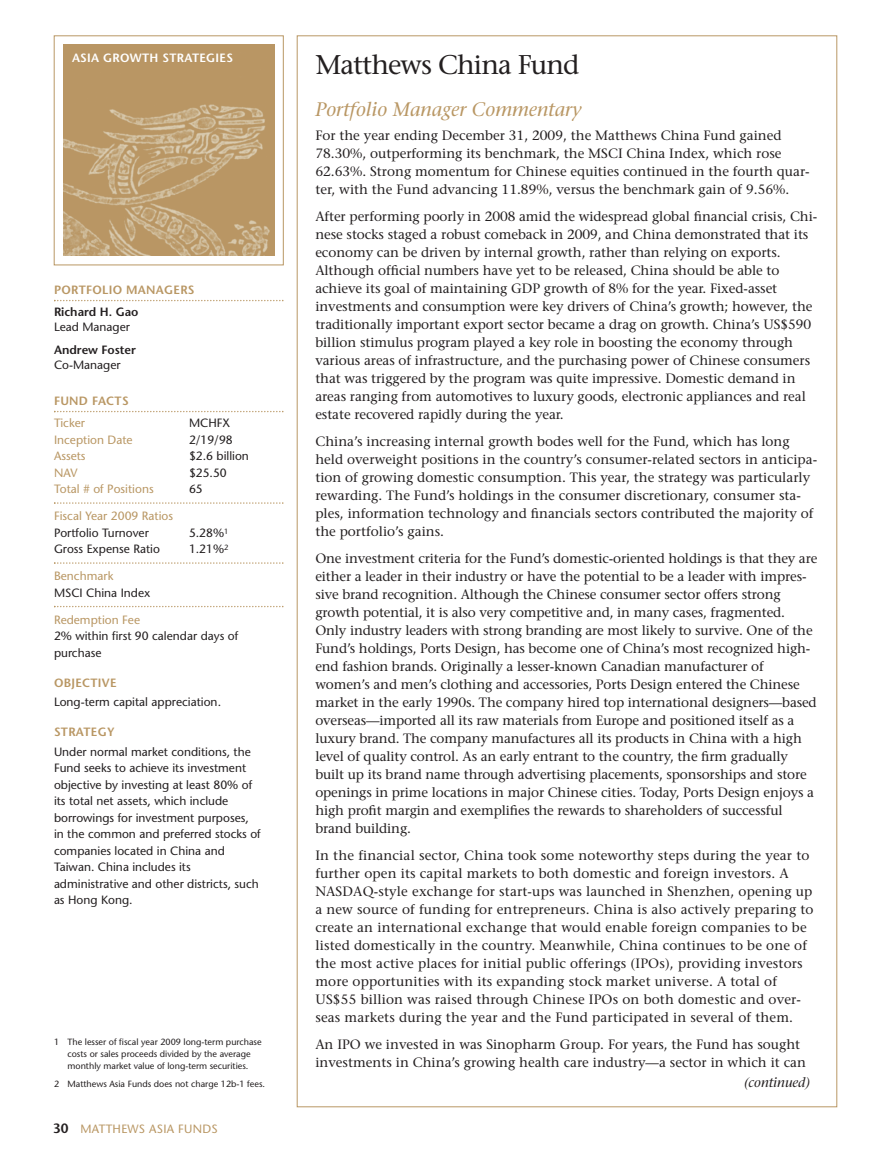
<style>
.page{position:relative;width:891px;height:1161px;background:#fff}
.page>*{position:absolute;margin:0;border:0;box-sizing:border-box;transform-origin:0 0}
.t1{font:27px "Stone Serif";letter-spacing:-.035em;color:#231f20}
.t2{font:italic 19.5px "Stone Serif";color:#b99764}
.t3{font:13.5px/18px "Stone Serif";letter-spacing:-.005em;color:#231f20}
.t4{font:italic 13.5px "Stone Serif";color:#231f20}
.t5{font:12px/16.5px "Stone Sans";color:#231f20}
.t6{font:12px "Stone Sans";color:#b99764}
.t7{font:600 12px "Stone Sans";letter-spacing:.025em;color:#b99764}
.t8{font:600 12px "Stone Sans";color:#231f20}
.t9{font:600 12px "Stone Sans";letter-spacing:.025em;color:#fff}
.t10{font:12px "Stone Sans";letter-spacing:.025em;color:#b99764}
.t11{font:9px/12px "Stone Sans";color:#231f20;text-align:center}
.s1{font-weight:600;font-size:13.5px;color:#231f20}
</style>
<div class="page">
<svg style="left:54px;top:300px;width:230px;height:1px"></svg>
<svg style="left:54px;top:411px;width:230px;height:1px"></svg>
<svg style="left:54px;top:502px;width:230px;height:2px"></svg>
<svg style="left:54px;top:562px;width:230px;height:2px"></svg>
<svg style="left:54px;top:606px;width:230px;height:1px"></svg>
<div style="left:54px;top:36px;width:230px;height:229px;border:1px solid #b99764"></div>
<img style="left:63px;top:44px;width:211px;height:212px">
<hr style="left:54px;top:0;width:783px;height:1px;background:#000">
<p class="t9" style="left:72px;top:53px;width:163px">ASIA GROWTH STRATEGIES</p>
<p class="t7" style="left:54px;top:285px;width:142px">PORTFOLIO MANAGERS</p>
<p class="t8" style="left:54px;top:307px;width:86px">Richard H. Gao</p>
<p class="t5" style="left:54px;top:320px;width:77px">Lead Manager</p>
<p class="t8" style="left:54px;top:345px;width:84px">Andrew Foster</p>
<p class="t5" style="left:54px;top:358px;width:68px">Co-Manager</p>
<p class="t7" style="left:54px;top:396px;width:76px">FUND FACTS</p>
<p class="t6" style="left:54px;top:418px;width:33px">Ticker</p>
<p class="t5" style="left:189px;top:416px;width:43px">MCHFX</p>
<p class="t6" style="left:54px;top:435px;width:80px">Inception Date</p>
<p class="t5" style="left:189px;top:433px;width:45px">2/19/98</p>
<p class="t6" style="left:54px;top:451px;width:33px">Assets</p>
<p class="t5" style="left:189px;top:449px;width:61px">$2.6 billion</p>
<p class="t6" style="left:54px;top:468px;width:25px">NAV</p>
<p class="t5" style="left:189px;top:466px;width:39px">$25.50</p>
<p class="t6" style="left:54px;top:484px;width:101px">Total # of Positions</p>
<p class="t5" style="left:189px;top:482px;width:15px">65</p>
<p class="t6" style="left:54px;top:511px;width:121px">Fiscal Year 2009 Ratios</p>
<p class="t5" style="left:54px;top:526px;width:96px">Portfolio Turnover</p>
<p class="t5" style="left:189px;top:526px;width:41px">5.28%<sup>1</sup></p>
<p class="t5" style="left:54px;top:542px;width:107px">Gross Expense Ratio</p>
<p class="t5" style="left:189px;top:542px;width:41px">1.21%<sup>2</sup></p>
<p class="t6" style="left:54px;top:571px;width:61px">Benchmark</p>
<p class="t5" style="left:54px;top:586px;width:98px">MSCI China Index</p>
<p class="t6" style="left:54px;top:615px;width:88px">Redemption Fee</p>
<p class="t5" style="left:54px;top:629px;width:186px">2% within first 90 calendar days of purchase</p>
<p class="t7" style="left:54px;top:678px;width:64px">OBJECTIVE</p>
<p class="t5" style="left:54px;top:695px;width:169px">Long-term capital appreciation.</p>
<p class="t7" style="left:54px;top:727px;width:62px">STRATEGY</p>
<p class="t5" style="left:54px;top:745px;width:208px">Under normal market conditions, the Fund seeks to achieve its investment objective by investing at least 80% of its total net assets, which include borrowings for investment purposes, in the common and preferred stocks of companies located in China and Taiwan. China includes its administrative and other districts, such as Hong Kong.</p>
<p class="t11" style="left:54px;top:1037px;width:209px">1 The lesser of fiscal year 2009 long-term purchase costs or sales proceeds divided by the average monthly market value of long-term securities.</p>
<p class="t11" style="left:54px;top:1079px;width:213px">2 Matthews Asia Funds does not charge 12b-1 fees.</p>
<p class="t10" style="left:53px;top:1125px;width:166px"><span class="s1">30</span> MATTHEWS ASIA FUNDS</p>
<h1 class="t1" style="left:315px;top:54px;width:266px">Matthews China Fund</h1>
<h2 class="t2" style="left:315px;top:102px;width:268px">Portfolio Manager Commentary</h2>
<p class="t3" style="left:315px;top:128px;width:496px">For the year ending December 31, 2009, the Matthews China Fund gained 78.30%, outperforming its benchmark, the MSCI China Index, which rose 62.63%. Strong momentum for Chinese equities continued in the fourth quar&shy;ter, with the Fund advancing 11.89%, versus the benchmark gain of 9.56%.</p>
<p class="t3" style="left:315px;top:209px;width:503px">After performing poorly in 2008 amid the widespread global financial crisis, Chi&shy;nese stocks staged a robust comeback in 2009, and China demonstrated that its economy can be driven by internal growth, rather than relying on exports.<br>Although official numbers have yet to be released, China should be able to achieve its goal of maintaining GDP growth of 8% for the year. Fixed-asset investments and consumption were key drivers of China’s growth; however, the traditionally important export sector became a drag on growth. China’s US$590 billion stimulus program played a key role in boosting the economy through various areas of infrastructure, and the purchasing power of Chinese consumers that was triggered by the program was quite impressive. Domestic demand in areas ranging from automotives to luxury goods, electronic appliances and real estate recovered rapidly during the year.</p>
<p class="t3" style="left:315px;top:434px;width:503px">China’s increasing internal growth bodes well for the Fund, which has long held overweight positions in the country’s consumer-related sectors in anticipa&shy;tion of growing domestic consumption. This year, the strategy was particularly rewarding. The Fund’s holdings in the consumer discretionary, consumer sta&shy;ples, information technology and financials sectors contributed the majority of the portfolio’s gains.</p>
<p class="t3" style="left:315px;top:551px;width:504px">One investment criteria for the Fund’s domestic-oriented holdings is that they are either a leader in their industry or have the potential to be a leader with impres&shy;sive brand recognition. Although the Chinese consumer sector offers strong growth potential, it is also very competitive and, in many cases, fragmented.<br>Only industry leaders with strong branding are most likely to survive. One of the Fund’s holdings, Ports Design, has become one of China’s most recognized high&shy;end fashion brands. Originally a lesser-known Canadian manufacturer of women’s and men’s clothing and accessories, Ports Design entered the Chinese market in the early 1990s. The company hired top international designers—based overseas—imported all its raw materials from Europe and positioned itself as a luxury brand. The company manufactures all its products in China with a high level of quality control. As an early entrant to the country, the firm gradually built up its brand name through advertising placements, sponsorships and store openings in prime locations in major Chinese cities. Today, Ports Design enjoys a high profit margin and exemplifies the rewards to shareholders of successful brand building.</p>
<p class="t3" style="left:315px;top:848px;width:500px">In the financial sector, China took some noteworthy steps during the year to further open its capital markets to both domestic and foreign investors. A NASDAQ-style exchange for start-ups was launched in Shenzhen, opening up a new source of funding for entrepreneurs. China is also actively preparing to create an international exchange that would enable foreign companies to be listed domestically in the country. Meanwhile, China continues to be one of the most active places for initial public offerings (IPOs), providing investors more opportunities with its expanding stock market universe. A total of US$55 billion was raised through Chinese IPOs on both domestic and over&shy;seas markets during the year and the Fund participated in several of them.</p>
<p class="t3" style="left:315px;top:1037px;width:492px">An IPO we invested in was Sinopharm Group. For years, the Fund has sought investments in China’s growing health care industry—a sector in which it can</p>
<p class="t4" style="left:744px;top:1077px;width:67px">(continued)</p>
</div>
